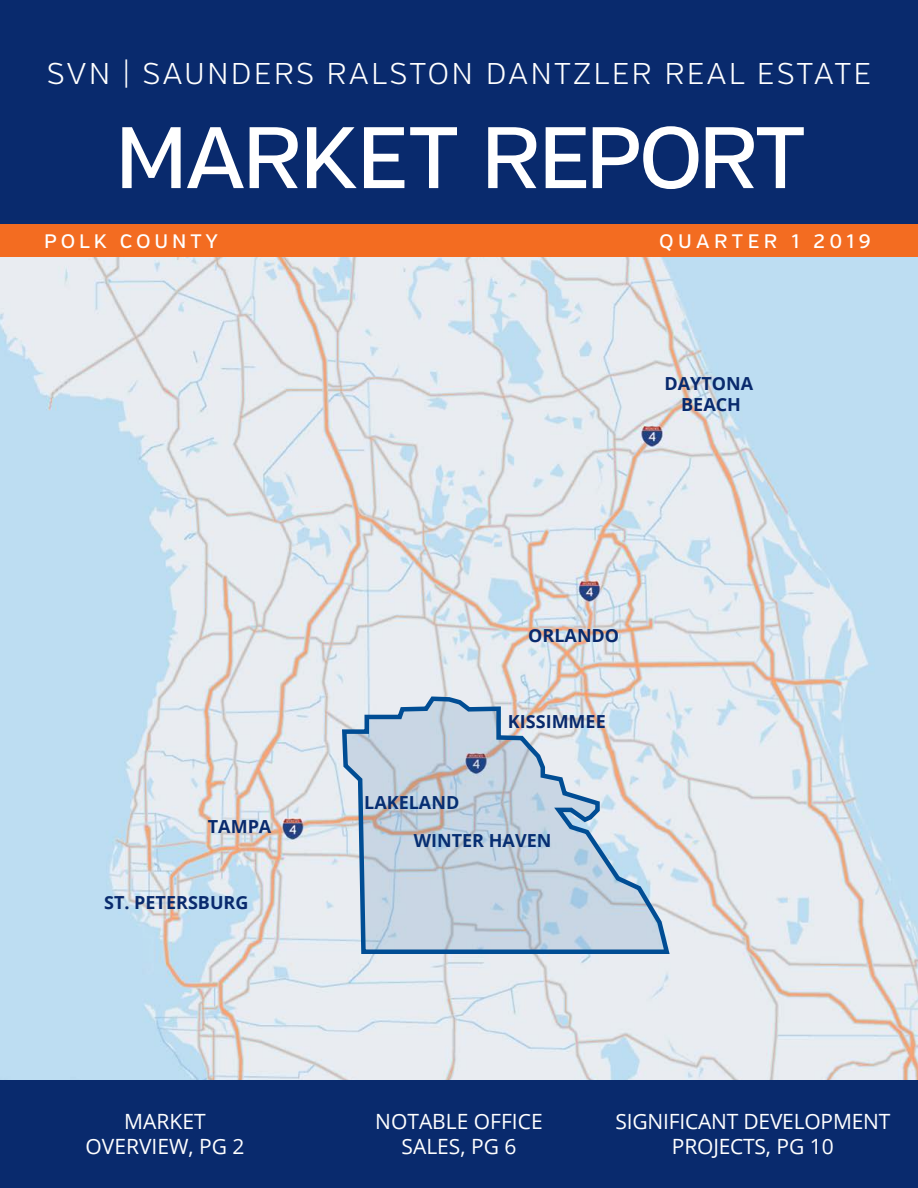
<style>
.page{position:relative;width:918px;height:1188px;background:#fff}
.page>*{position:absolute;margin:0;border:0;box-sizing:border-box;transform-origin:0 0}
.t1{font:500 87px "Verb";letter-spacing:-.035em;color:#fff}
.t2{font:300 30px "Verb";letter-spacing:.07em;color:#fff}
.t3{font:21px/25.2px "Open Sans";color:#fff;text-align:center}
.t4{font:500 19.5px "Verb";letter-spacing:.215em;color:#fff}
.t5{font:700 18px/21px "Open Sans";color:#092a6d;text-align:center}
</style>
<div class="page">
<img style="left:0;top:256px;width:918px;height:824px">
<svg style="left:340px;top:694px;width:332px;height:262px;background:#c4d0dd"></svg>
<svg style="left:344px;top:699px;width:323px;height:253px;background:#c1cfdd"></svg>
<div style="left:0;top:1080px;width:918px;height:108px;background:#092a6d"></div>
<div style="left:0;top:0;width:918px;height:229px;background:#092a6d"></div>
<div style="left:0;top:224px;width:918px;height:32px;background:#f36c21"></div>
<h2 class="t2" style="left:47px;top:56px;width:826px">SVN | SAUNDERS RALSTON DANTZLER REAL ESTATE</h2>
<h1 class="t1" style="left:115px;top:105px;width:692px">MARKET REPORT</h1>
<p class="t4" style="left:44px;top:229px;width:176px">POLK COUNTY</p>
<p class="t4" style="left:659px;top:229px;width:213px">QUARTER 1 2019</p>
<p class="t5" style="left:208px;top:816px;width:65px">TAMPA</p>
<p class="t5" style="left:104px;top:891px;width:146px">ST. PETERSBURG</p>
<p class="t5" style="left:664px;top:373px;width:90px">DAYTONA<br>BEACH</p>
<p class="t5" style="left:528px;top:625px;width:93px">ORLANDO</p>
<p class="t5" style="left:364px;top:791px;width:97px">LAKELAND</p>
<p class="t5" style="left:508px;top:710px;width:99px">KISSIMMEE</p>
<p class="t5" style="left:414px;top:829px;width:139px">WINTER HAVEN</p>
<p class="t3" style="left:86px;top:1108px;width:160px">MARKET<br>OVERVIEW, PG 2</p>
<p class="t3" style="left:375px;top:1108px;width:169px">NOTABLE OFFICE<br>SALES, PG 6</p>
<p class="t3" style="left:615px;top:1108px;width:277px">SIGNIFICANT DEVELOPMENT<br>PROJECTS, PG 10</p>
</div>
